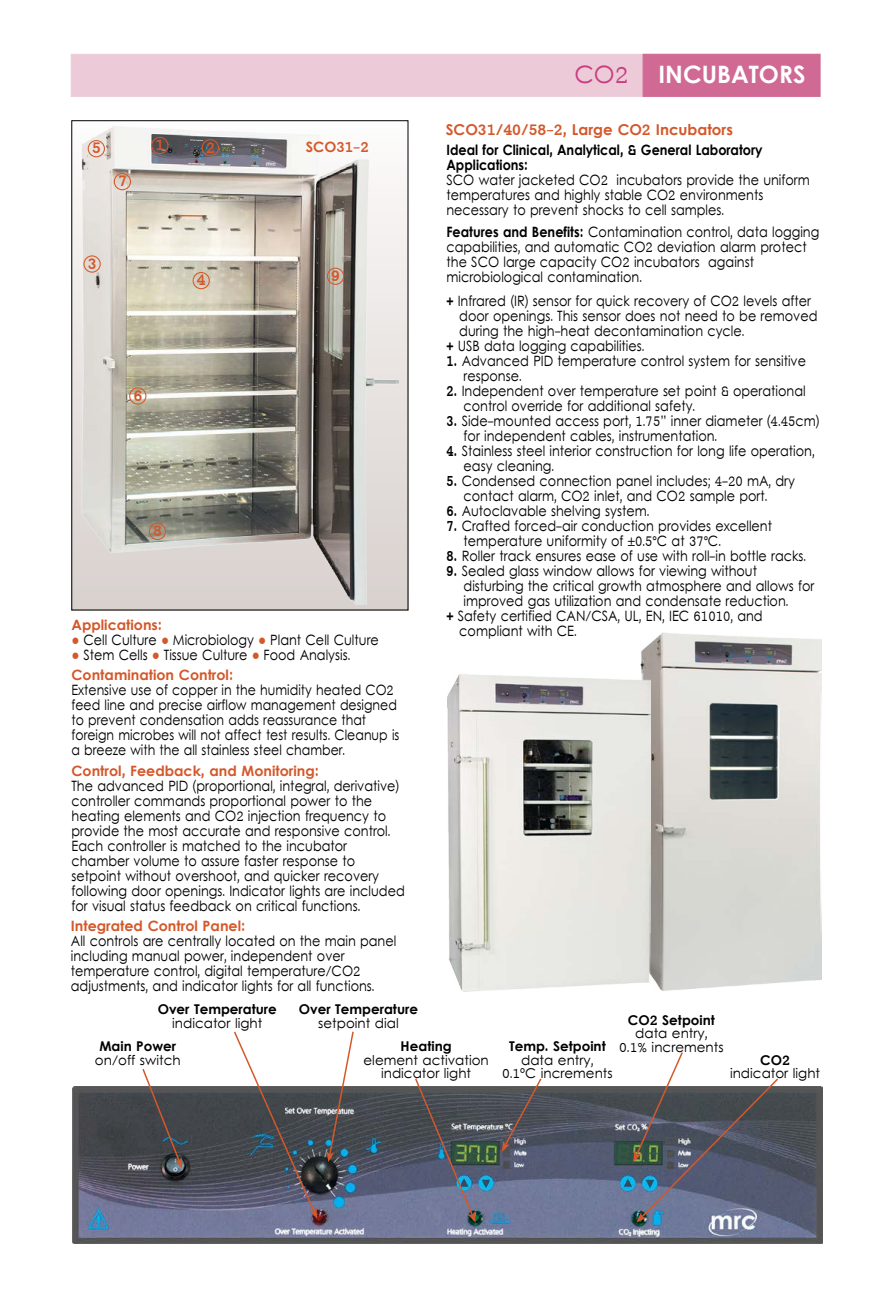
<style>
.page{position:relative;width:893px;height:1297px;background:#fff}
.page>*{position:absolute;margin:0;border:0;box-sizing:border-box;transform-origin:0 0}
.t1{font:24px "Levenim MT Bold";color:#fff}
.t2{font:24px "Levenim";color:#c83e81}
.t3{font:15px "Levenim MT Bold";color:#d4582a}
.t4{font:14.25px/15px "Levenim";color:#000;scale:.9 1}
.t5{font:14.25px/15px "Levenim";color:#000;scale:.88 1}
.t6{font:14.25px "Levenim MT Bold";color:#d4582a}
.t7{font:14.25px/15px "Levenim MT Bold";color:#000;scale:.9 1}
.t8{font:13.5px/13.5px "Levenim";color:#000;text-align:center}
.t9{font:13.5px "Levenim MT Bold";color:#000}
.s1{font-family:"Arial";font-size:15px;color:#d4582a}
.s2{font-family:"Levenim MT Bold"}
</style>
<div class="page">
<div style="left:72px;top:121px;width:336px;height:489px;background:linear-gradient(to bottom,#fcfbfa,#d7d0cd)"></div>
<div style="left:71px;top:54px;width:750px;height:43px;background:#eccad7"></div>
<div style="left:643px;top:54px;width:177px;height:43px;background:#d06994"></div>
<img style="left:82px;top:125px;width:316px;height:480px">
<div style="left:151px;top:137px;width:17px;height:17px;border:1px solid #d4582a;border-radius:50%"></div>
<div style="left:202px;top:139px;width:17px;height:17px;border:1px solid #d4582a;border-radius:50%"></div>
<div style="left:83px;top:255px;width:18px;height:18px;border:1px solid #d4582a;border-radius:50%"></div>
<div style="left:193px;top:272px;width:17px;height:17px;border:1px solid #d4582a;border-radius:50%"></div>
<div style="left:88px;top:140px;width:17px;height:17px;border:1px solid #d4582a;border-radius:50%"></div>
<div style="left:129px;top:387px;width:17px;height:18px;border:1px solid #d4582a;border-radius:50%"></div>
<div style="left:114px;top:173px;width:17px;height:17px;border:1px solid #d4582a;border-radius:50%"></div>
<div style="left:149px;top:523px;width:17px;height:17px;border:1px solid #d4582a;border-radius:50%"></div>
<div style="left:327px;top:268px;width:17px;height:17px;border:1px solid #d4582a;border-radius:50%"></div>
<img style="left:641px;top:632px;width:180px;height:359px">
<img style="left:447px;top:672px;width:203px;height:319px">
<img style="left:73px;top:1086px;width:750px;height:157px">
<svg style="left:633px;top:1052px;width:147px;height:170px"></svg>
<svg style="left:502px;top:1078px;width:41px;height:74px;background:#69676e"></svg>
<svg style="left:414px;top:1078px;width:61px;height:144px;background:#616774"></svg>
<svg style="left:327px;top:1031px;width:28px;height:131px"></svg>
<svg style="left:233px;top:1031px;width:84px;height:188px"></svg>
<svg style="left:141px;top:1068px;width:41px;height:100px"></svg>
<p class="t3" style="left:92px;top:139px;width:10px">5</p>
<p class="t3" style="left:118px;top:172px;width:10px">7</p>
<p class="t3" style="left:88px;top:255px;width:10px">3</p>
<p class="t3" style="left:156px;top:136px;width:10px">1</p>
<p class="t3" style="left:206px;top:138px;width:10px">2</p>
<p class="t3" style="left:197px;top:271px;width:10px">4</p>
<p class="t3" style="left:134px;top:387px;width:10px">6</p>
<p class="t3" style="left:153px;top:522px;width:10px">8</p>
<p class="t6" style="left:306px;top:138px;width:64px">SCO31-2</p>
<p class="t3" style="left:331px;top:267px;width:10px">9</p>
<p class="t6" style="left:72px;top:616px;width:92px">Applications:</p>
<p class="t4" style="left:72px;top:633px;width:343px"><span class="s1">●</span> Cell Culture <span class="s1">●</span> Microbiology <span class="s1">●</span> Plant Cell Culture</p>
<p class="t4" style="left:72px;top:648px;width:311px"><span class="s1">●</span> Stem Cells <span class="s1">●</span> Tissue Culture <span class="s1">●</span> Food Analysis.</p>
<p class="t6" style="left:72px;top:667px;width:163px">Contamination Control:</p>
<p class="t5" style="left:72px;top:683px;width:374px">Extensive use of copper in the humidity heated CO2 feed line and precise airflow management designed to prevent condensation adds reassurance that foreign microbes will not affect test results. Cleanup is a breeze with the all stainless steel chamber.</p>
<p class="t6" style="left:72px;top:762px;width:249px">Control, Feedback, and Monitoring:</p>
<p class="t4" style="left:72px;top:779px;width:372px">The advanced PID (proportional, integral, derivative) controller commands proportional power to the heating elements and CO2 injection frequency to provide the most accurate and responsive control.<br>Each controller is matched to the incubator chamber volume to assure faster response to setpoint without overshoot, and quicker recovery following door openings. Indicator lights are included for visual status feedback on critical functions.</p>
<p class="t6" style="left:71px;top:918px;width:176px">Integrated Control Panel:</p>
<p class="t4" style="left:71px;top:934px;width:363px">All controls are centrally located on the main panel including manual power, independent over temperature control, digital temperature/CO2 adjustments, and indicator lights for all functions.</p>
<h1 class="t2" style="left:574px;top:60px;width:56px">CO2</h1>
<h1 class="t1" style="left:659px;top:60px;width:148px">INCUBATORS</h1>
<p class="t3" style="left:446px;top:120px;width:289px">SCO31/40/58-2, Large CO2 Incubators</p>
<p class="t7" style="left:446px;top:144px;width:353px">Ideal for Clinical, Analytical, &amp; General Laboratory<br>Applications:</p>
<p class="t4" style="left:446px;top:173px;width:405px">SCO water jacketed CO2 incubators provide the uniform temperatures and highly stable CO2 environments necessary to prevent shocks to cell samples.</p>
<p class="t4" style="left:446px;top:226px;width:416px"><span class="s2">Features and Benefits:</span> Contamination control, data logging capabilities, and automatic CO2 deviation alarm protect the SCO large capacity CO2 incubators against microbiological contamination.</p>
<p class="t4" style="left:446px;top:294px;width:407px"><span class="s2">+</span> Infrared (IR) sensor for quick recovery of CO2 levels after</p>
<p class="t4" style="left:459px;top:309px;width:399px">door openings. This sensor does not need to be removed</p>
<p class="t4" style="left:459px;top:324px;width:318px">during the high-heat decontamination cycle.</p>
<p class="t4" style="left:446px;top:339px;width:221px"><span class="s2">+</span> USB data logging capabilities.</p>
<p class="t4" style="left:464px;top:354px;width:382px;text-indent:-17px"><span class="s2">1.</span> Advanced PID temperature control system for sensitive response.</p>
<p class="t4" style="left:464px;top:384px;width:382px;text-indent:-17px"><span class="s2">2.</span> Independent over temperature set point &amp; operational control override for additional safety.</p>
<p class="t4" style="left:464px;top:414px;width:397px;text-indent:-17px"><span class="s2">3.</span> Side-mounted access port, 1.75” inner diameter (4.45cm) for independent cables, instrumentation.</p>
<p class="t4" style="left:464px;top:444px;width:392px;text-indent:-17px"><span class="s2">4.</span> Stainless steel interior construction for long life operation, easy cleaning.</p>
<p class="t4" style="left:464px;top:474px;width:370px;text-indent:-17px"><span class="s2">5.</span> Condensed connection panel includes; 4-20 mA, dry contact alarm, CO2 inlet, and CO2 sample port.</p>
<p class="t4" style="left:446px;top:504px;width:227px"><span class="s2">6.</span> Autoclavable shelving system.</p>
<p class="t4" style="left:464px;top:519px;width:344px;text-indent:-17px"><span class="s2">7.</span> Crafted forced-air conduction provides excellent temperature uniformity of ±0.5°C at 37°C.</p>
<p class="t4" style="left:446px;top:549px;width:401px"><span class="s2">8.</span> Roller track ensures ease of use with roll-in bottle racks.</p>
<p class="t4" style="left:446px;top:564px;width:347px"><span class="s2">9.</span> Sealed glass window allows for viewing without</p>
<p class="t4" style="left:464px;top:579px;width:391px">disturbing the critical growth atmosphere and allows for</p>
<p class="t4" style="left:464px;top:594px;width:362px">improved gas utilization and condensate reduction.</p>
<p class="t4" style="left:446px;top:609px;width:353px"><span class="s2">+</span> Safety certified CAN/CSA, UL, EN, IEC 61010, and</p>
<p class="t4" style="left:459px;top:624px;width:132px">compliant with CE.</p>
<p class="t9" style="left:158px;top:1002px;width:121px">Over Temperature</p>
<p class="t8" style="left:172px;top:1017px;width:92px">indicator light</p>
<p class="t9" style="left:99px;top:1039px;width:78px">Main Power</p>
<p class="t8" style="left:95px;top:1054px;width:87px">on/off switch</p>
<p class="t9" style="left:299px;top:1002px;width:121px">Over Temperature</p>
<p class="t8" style="left:318px;top:1017px;width:82px">setpoint dial</p>
<p class="t9" style="left:401px;top:1039px;width:53px">Heating</p>
<p class="t8" style="left:363px;top:1054px;width:127px">element activation indicator light</p>
<p class="t9" style="left:628px;top:1012px;width:89px">CO2 Setpoint</p>
<p class="t8" style="left:635px;top:1027px;width:74px">data entry,</p>
<p class="t8" style="left:509px;top:1041px;width:216px"><span class="s2">Temp. Setpoint</span> 0.1% increments</p>
<p class="t8" style="left:521px;top:1054px;width:74px">data entry,</p>
<p class="t8" style="left:502px;top:1068px;width:112px">0.1ºC increments</p>
<p class="t9" style="left:760px;top:1052px;width:31px">CO2</p>
<p class="t8" style="left:730px;top:1068px;width:92px">indicator light</p>
</div>
